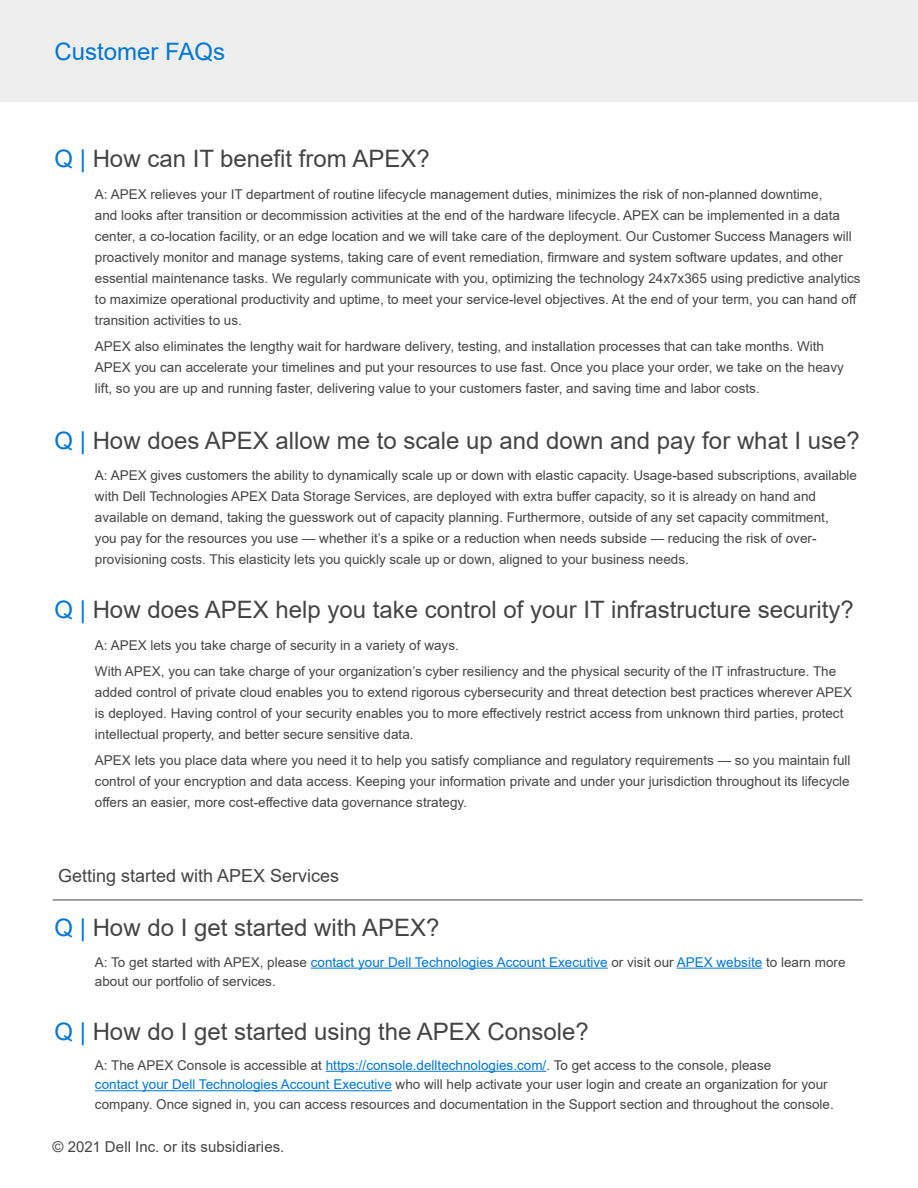
<style>
.page{position:relative;width:918px;height:1188px;background:#fff}
.page>*{position:absolute;margin:0;border:0;box-sizing:border-box;transform-origin:0 0}
.t1{font:24px "Arial";color:#444}
.t2{font:24px "Arial";color:#0076ce}
.t3{font:18px "Arial";color:#444}
.t4{font:15px "Arial";color:#444}
.t5{font:13.5px/21px "Arial";color:#444}
.s1{color:#0076ce}
</style>
<div class="page">
<div style="left:0;top:0;width:918px;height:101px;background:#eee"></div>
<hr style="left:311px;top:968px;width:297px;height:1px;background:#0076ce">
<hr style="left:677px;top:968px;width:85px;height:1px;background:#0076ce">
<hr style="left:326px;top:1071px;width:220px;height:1px;background:#0076ce">
<hr style="left:95px;top:1090px;width:297px;height:1px;background:#0076ce">
<hr style="left:53px;top:900px;width:810px;height:1px;background:#444">
<h1 class="t2" style="left:54px;top:35px;width:172px">Customer FAQs</h1>
<h1 class="t1" style="left:54px;top:142px;width:377px"><span class="s1">Q |</span> How can IT benefit from APEX?</h1>
<p class="t5" style="left:95px;top:183px;width:767px">A: APEX relieves your IT department of routine lifecycle management duties, minimizes the risk of non-planned downtime,<br>and looks after transition or decommission activities at the end of the hardware lifecycle. APEX can be implemented in a data center, a co-location facility, or an edge location and we will take care of the deployment. Our Customer Success Managers will proactively monitor and manage systems, taking care of event remediation, firmware and system software updates, and other essential maintenance tasks. We regularly communicate with you, optimizing the technology 24x7x365 using predictive analytics to maximize operational productivity and uptime, to meet your service-level objectives. At the end of your term, you can hand off transition activities to us.</p>
<p class="t5" style="left:95px;top:336px;width:750px">APEX also eliminates the lengthy wait for hardware delivery, testing, and installation processes that can take months. With<br>APEX you can accelerate your timelines and put your resources to use fast. Once you place your order, we take on the heavy lift, so you are up and running faster, delivering value to your customers faster, and saving time and labor costs.</p>
<h1 class="t1" style="left:54px;top:424px;width:807px"><span class="s1">Q |</span> How does APEX allow me to scale up and down and pay for what I use?</h1>
<p class="t5" style="left:95px;top:465px;width:764px">A: APEX gives customers the ability to dynamically scale up or down with elastic capacity. Usage-based subscriptions, available with Dell Technologies APEX Data Storage Services, are deployed with extra buffer capacity, so it is already on hand and available on demand, taking the guesswork out of capacity planning. Furthermore, outside of any set capacity commitment,<br>you pay for the resources you use — whether it’s a spike or a reduction when needs subside — reducing the risk of over&shy;provisioning costs. This elasticity lets you quickly scale up or down, aligned to your business needs.</p>
<h1 class="t1" style="left:54px;top:593px;width:801px"><span class="s1">Q |</span> How does APEX help you take control of your IT infrastructure security?</h1>
<p class="t5" style="left:95px;top:632px;width:743px;line-height:26.4px">A: APEX lets you take charge of security in a variety of ways.<br>With APEX, you can take charge of your organization’s cyber resiliency and the physical security of the IT infrastructure. The</p>
<p class="t5" style="left:95px;top:682px;width:759px">added control of private cloud enables you to extend rigorous cybersecurity and threat detection best practices wherever APEX is deployed. Having control of your security enables you to more effectively restrict access from unknown third parties, protect intellectual property, and better secure sensitive data.</p>
<p class="t5" style="left:95px;top:750px;width:757px;text-align:justify">APEX lets you place data where you need it to help you satisfy compliance and regulatory requirements — so you maintain full control of your encryption and data access. Keeping your information private and under your jurisdiction throughout its lifecycle offers an easier, more cost-effective data governance strategy.</p>
<h2 class="t3" style="left:58px;top:864px;width:283px">Getting started with APEX Services</h2>
<h1 class="t1" style="left:54px;top:911px;width:387px"><span class="s1">Q |</span> How do I get started with APEX?</h1>
<p class="t5" style="left:95px;top:952px;width:752px;line-height:19.5px">A: To get started with APEX, please <span class="s1">contact your Dell Technologies Account Executive</span> or visit our <span class="s1">APEX website</span> to learn more about our portfolio of services.</p>
<h1 class="t1" style="left:54px;top:1015px;width:536px"><span class="s1">Q |</span> How do I get started using the APEX Console?</h1>
<p class="t5" style="left:95px;top:1055px;width:740px;line-height:19.5px">A: The APEX Console is accessible at <span class="s1">https://console.delltechnologies.com/</span>. To get access to the console, please<br><span class="s1">contact your Dell Technologies Account Executive</span> who will help activate your user login and create an organization for your company. Once signed in, you can access resources and documentation in the Support section and throughout the console.</p>
<p class="t4" style="left:52px;top:1136px;width:233px">© 2021 Dell Inc. or its subsidiaries.</p>
</div>
